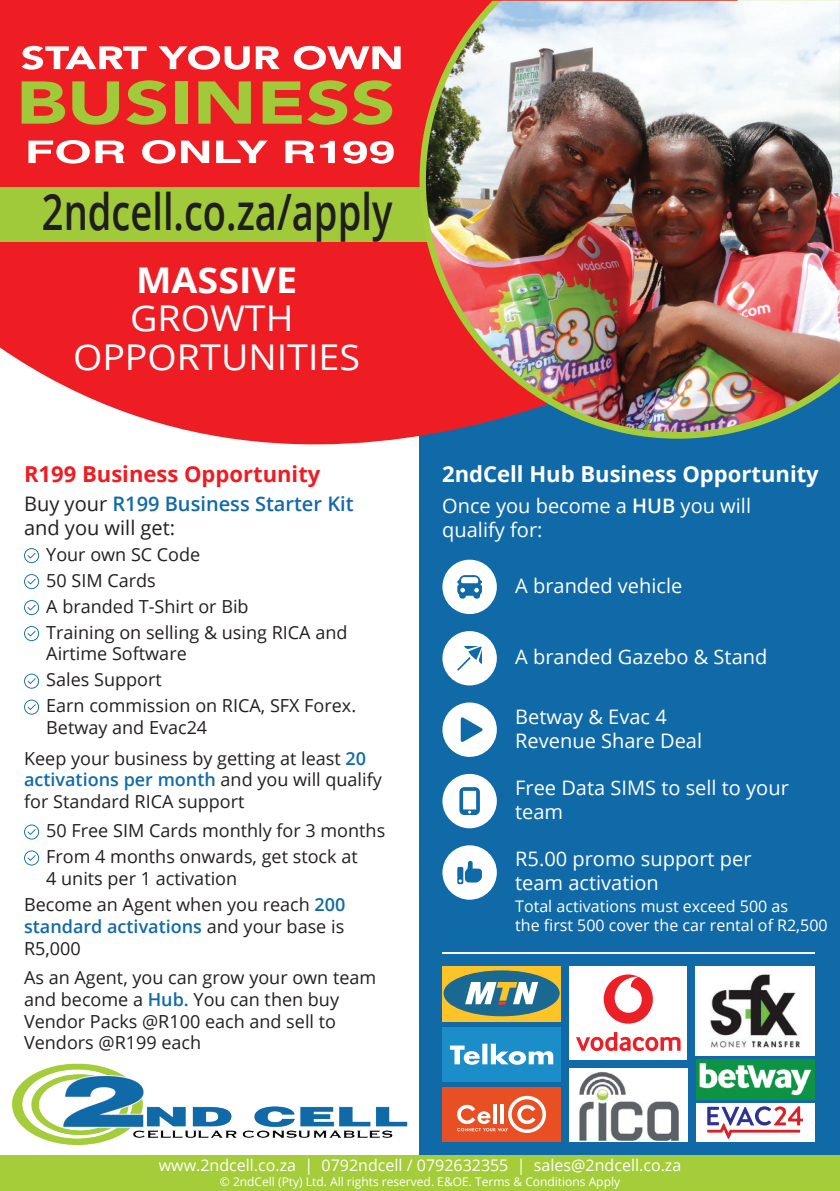
<style>
.page{position:relative;width:840px;height:1191px;background:#fff}
.page>*{position:absolute;margin:0;border:0;box-sizing:border-box;transform-origin:0 0}
.t1{font:600 50.2px "Open Sans";color:#211e1e;scale:.76 1}
.t2{font:35.6px/38.6px "Open Sans";color:#fff;text-align:center;scale:1.06 1}
.t3{font:700 35.6px "Open Sans";color:#fff;scale:1.06 1}
.t4{font:700 22px "Open Sans";color:#fff}
.t5{font:700 22px "Open Sans";color:#ee1d23}
.t6{font:20px/24px "Open Sans";color:#fff}
.t7{font:600 20px/24px "Open Sans";color:#116aa8}
.t8{font:18px/21.6px "Open Sans";color:#231f20}
.t9{font:16px/19.2px "Open Sans";color:#fff}
.t10{font:12px "Open Sans";color:#fff}
.s1{font-weight:400;color:#231f20}
.s2{font-weight:600;color:#116aa8}
.s3{font-weight:600}
</style>
<div class="page">
<div style="left:419px;top:358px;width:420px;height:833px;background:#116aa8"></div>
<div style="left:0;top:1155px;width:839px;height:36px;background:#a5cd3a"></div>
<svg style="left:0;top:0;width:737px;height:580px;fill:#ee1d23"></svg>
<div style="left:0;top:187px;width:436px;height:55px;background:#a1ca3a"></div>
<svg style="left:419px;top:1px;width:318px;height:438px"></svg>
<img style="left:425px;top:1px;width:414px;height:431px">
<hr style="left:442px;top:953px;width:371px;height:1px;background:#fff">
<img style="left:12px;top:1063px;width:396px;height:83px">
<svg style="left:22px;top:46px;width:124px;height:24px"></svg>
<svg style="left:158px;top:46px;width:91px;height:24px"></svg>
<svg style="left:255px;top:46px;width:24px;height:23px"></svg>
<svg style="left:294px;top:46px;width:106px;height:24px"></svg>
<svg style="left:22px;top:81px;width:43px;height:43px;background:#b69933"></svg>
<svg style="left:72px;top:81px;width:47px;height:44px;background:#c37c2f"></svg>
<svg style="left:126px;top:80px;width:40px;height:45px;background:#c37d2f"></svg>
<div style="left:175px;top:81px;width:12px;height:43px;background:#a1ca3a"></div>
<svg style="left:198px;top:81px;width:53px;height:43px;background:#bb8e32"></svg>
<svg style="left:262px;top:81px;width:39px;height:43px;background:#b89532"></svg>
<svg style="left:307px;top:80px;width:85px;height:45px;background:#c5772e"></svg>
<svg style="left:28px;top:140px;width:96px;height:24px"></svg>
<svg style="left:142px;top:140px;width:33px;height:24px"></svg>
<svg style="left:181px;top:141px;width:28px;height:22px"></svg>
<svg style="left:216px;top:141px;width:51px;height:22px"></svg>
<svg style="left:285px;top:141px;width:29px;height:22px"></svg>
<svg style="left:320px;top:141px;width:14px;height:22px"></svg>
<svg style="left:343px;top:141px;width:50px;height:23px"></svg>
<svg style="left:24px;top:548px;width:15px;height:15px"></svg>
<svg style="left:24px;top:574px;width:15px;height:15px"></svg>
<svg style="left:24px;top:600px;width:15px;height:15px"></svg>
<svg style="left:24px;top:626px;width:15px;height:15px"></svg>
<svg style="left:24px;top:673px;width:15px;height:15px"></svg>
<svg style="left:24px;top:699px;width:15px;height:15px"></svg>
<svg style="left:24px;top:824px;width:15px;height:15px"></svg>
<svg style="left:24px;top:850px;width:15px;height:15px"></svg>
<div style="left:442px;top:559px;width:54px;height:55px;background:#fff;border-radius:27px"></div>
<svg style="left:457px;top:575px;width:24px;height:23px"></svg>
<div style="left:442px;top:631px;width:54px;height:54px;background:#fff;border-radius:27px"></div>
<svg style="left:457px;top:646px;width:24px;height:24px"></svg>
<div style="left:442px;top:702px;width:54px;height:55px;background:#fff;border-radius:27px"></div>
<svg style="left:460px;top:717px;width:22px;height:25px"></svg>
<div style="left:442px;top:774px;width:54px;height:54px;background:#fff;border-radius:27px"></div>
<svg style="left:459px;top:787px;width:20px;height:28px"></svg>
<div style="left:442px;top:845px;width:54px;height:54px;background:#fff;border-radius:27px"></div>
<svg style="left:457px;top:861px;width:24px;height:23px"></svg>
<div style="left:569px;top:966px;width:117px;height:93px;background:#fff"></div>
<svg style="left:576px;top:1032px;width:104px;height:19px"></svg>
<svg style="left:603px;top:974px;width:49px;height:49px"></svg>
<img style="left:569px;top:1068px;width:117px;height:73px">
<div style="left:442px;top:966px;width:118px;height:55px;background:#fec327"></div>
<div style="left:444px;top:971px;width:115px;height:44px;background:#196992;border-radius:50%"></div>
<div style="left:443px;top:971px;width:116px;height:44px;border:1px solid #196992;border-radius:50%"></div>
<svg style="left:465px;top:982px;width:73px;height:22px"></svg>
<div style="left:442px;top:1027px;width:118px;height:54px;background:#1b8dc9"></div>
<svg style="left:449px;top:1045px;width:30px;height:19px"></svg>
<div style="left:482px;top:1043px;width:5px;height:21px;background:#fff"></div>
<svg style="left:490px;top:1043px;width:63px;height:21px"></svg>
<div style="left:442px;top:1087px;width:118px;height:54px;background:#e85024"></div>
<svg style="left:457px;top:1095px;width:88px;height:38px"></svg>
<hr style="left:493px;top:1104px;width:3px;height:19px;background:#fff">
<hr style="left:500px;top:1104px;width:4px;height:19px;background:#fff">
<div style="left:695px;top:1059px;width:118px;height:40px;background:#0d9344"></div>
<img style="left:699px;top:1063px;width:111px;height:33px">
<img style="left:695px;top:966px;width:118px;height:89px">
<div style="left:695px;top:1103px;width:118px;height:38px;background:#fff"></div>
<img style="left:707px;top:1106px;width:94px;height:32px">
<h1 class="t1" style="left:42px;top:177px;width:462px">2ndcell.co.za/apply</h1>
<h2 class="t3" style="left:136px;top:255px;width:153px">MASSIVE</h2>
<h2 class="t2" style="left:73px;top:298px;width:272px">GROWTH<br>OPPORTUNITIES</h2>
<p class="t5" style="left:24px;top:459px;width:298px">R199 Business Opportunity</p>
<p class="t4" style="left:442px;top:459px;width:378px">2ndCell Hub Business Opportunity</p>
<p class="t7" style="left:24px;top:491px;width:331px"><span class="s1">Buy your</span> R199 Business Starter Kit <span class="s1">and you will get:</span></p>
<p class="t8" style="left:46px;top:541px;width:302px;line-height:26px">Your own SC Code<br>50 SIM Cards<br>A branded T-Shirt or Bib<br>Training on selling &amp; using RICA and</p>
<p class="t8" style="left:46px;top:640px;width:311px;line-height:26px">Airtime Software<br>Sales Support<br>Earn commission on RICA, SFX Forex.</p>
<p class="t8" style="left:46px;top:716px;width:162px">Betway and Evac24</p>
<p class="t8" style="left:24px;top:747px;width:359px">Keep your business by getting at least <span class="s2">20 activations per month</span> and you will qualify for Standard RICA support</p>
<p class="t8" style="left:46px;top:817px;width:340px;line-height:26px">50 Free SIM Cards monthly for 3 months<br>From 4 months onwards, get stock at</p>
<p class="t8" style="left:46px;top:867px;width:192px">4 units per 1 activation</p>
<p class="t8" style="left:24px;top:893px;width:323px;text-align:justify">Become an Agent when you reach <span class="s2">200 standard activations</span> and your base is R5,000</p>
<p class="t8" style="left:24px;top:966px;width:353px">As an Agent, you can grow your own team and become a <span class="s2">Hub.</span> You can then buy<br>Vendor Packs @R100 each and sell to<br>Vendors @R199 each</p>
<p class="t6" style="left:442px;top:493px;width:310px">Once you become a <span class="s3">HUB</span> you will qualify for:</p>
<p class="t6" style="left:515px;top:573px;width:168px">A branded vehicle</p>
<p class="t6" style="left:515px;top:644px;width:253px">A branded Gazebo &amp; Stand</p>
<p class="t6" style="left:515px;top:704px;width:188px">Betway &amp; Evac 4<br>Revenue Share Deal</p>
<p class="t6" style="left:515px;top:775px;width:275px">Free Data SIMS to sell to your team</p>
<p class="t6" style="left:515px;top:846px;width:238px">R5.00 promo support per team activation</p>
<p class="t9" style="left:515px;top:896px;width:314px">Total activations must exceed 500 as<br>the first 500 cover the car rental of R2,500</p>
<p class="t9" style="left:159px;top:1155px;width:524px">www.2ndcell.co.za | 0792ndcell / 0792632355 | sales@2ndcell.co.za</p>
<p class="t10" style="left:220px;top:1173px;width:401px">© 2ndCell (Pty) Ltd. All rights reserved. E&amp;OE. Terms &amp; Conditions Apply</p>
</div>
